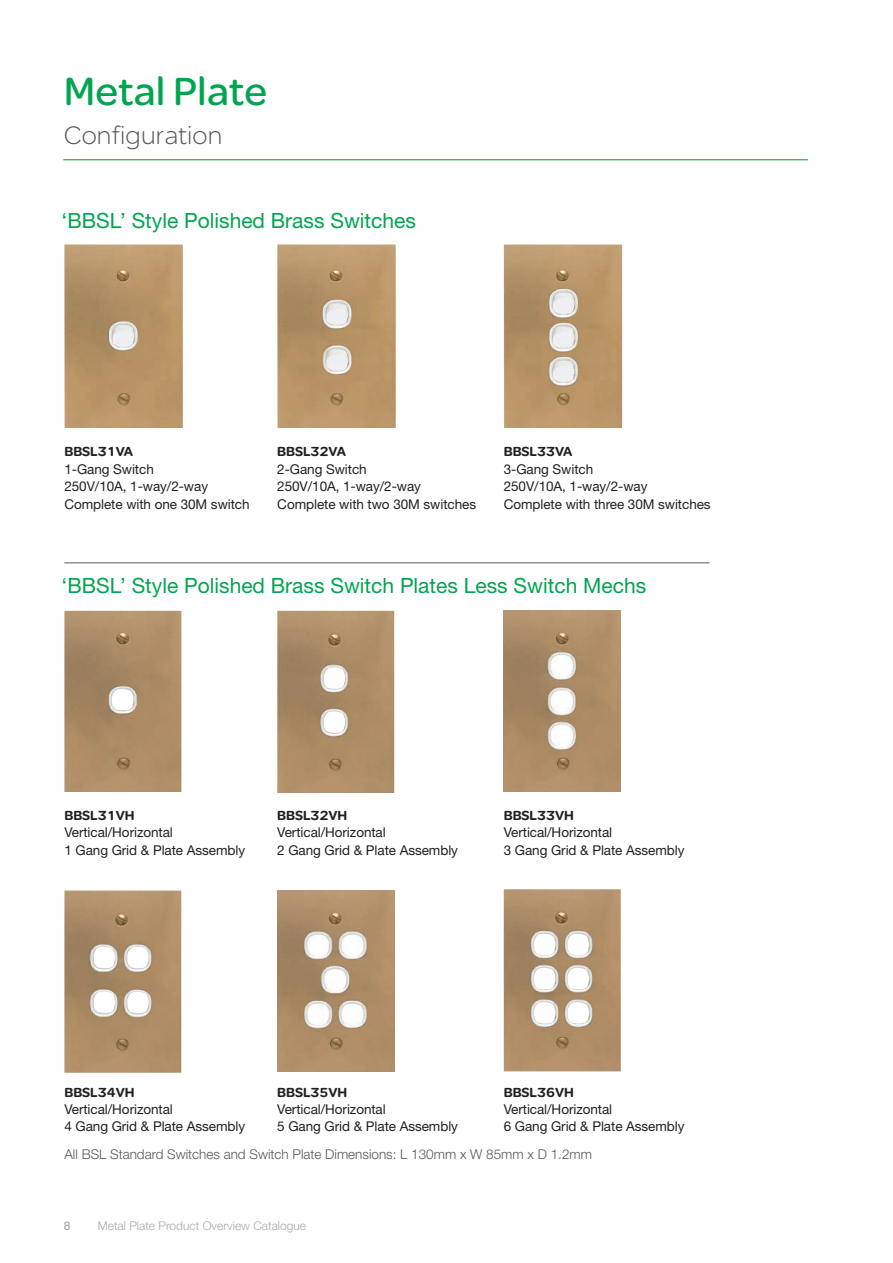
<style>
.page{position:relative;width:893px;height:1263px;background:#fff}
.page>*{position:absolute;margin:0;border:0;box-sizing:border-box;transform-origin:0 0}
.t1{font:42px "SE Optimist";letter-spacing:.005em;color:#00a54f}
.t2{font:300 27px "SE Optimist";letter-spacing:.005em;color:#57585a}
.t3{font:21px "Helvetica Neue";color:#00a54f}
.t4{font:700 14.1px "SE Optimist";letter-spacing:-.005em;color:#231f20}
.t5{font:13.5px/17.5px "Helvetica Neue";letter-spacing:-.005em;color:#231f20}
.t6{font:300 13.5px "Helvetica Neue";color:#57585a}
.t7{font:300 12px "Helvetica Neue";color:#a8a9ad}
.t8{font:500 12px "Helvetica Neue";color:#a8a9ad}
</style>
<div class="page">
<img style="left:504px;top:889px;width:117px;height:182px">
<img style="left:277px;top:890px;width:117px;height:182px">
<img style="left:64px;top:890px;width:117px;height:183px">
<img style="left:277px;top:244px;width:119px;height:184px">
<img style="left:504px;top:244px;width:118px;height:184px">
<img style="left:64px;top:244px;width:119px;height:184px">
<img style="left:64px;top:611px;width:117px;height:181px">
<img style="left:277px;top:611px;width:117px;height:182px">
<img style="left:504px;top:611px;width:117px;height:181px">
<hr style="left:64px;top:563px;width:646px;height:1px;background:#57585a">
<hr style="left:63px;top:159px;width:745px;height:1px;background:#00a54f">
<h1 class="t1" style="left:64px;top:62px;width:205px">Metal Plate</h1>
<h2 class="t2" style="left:64px;top:117px;width:160px">Configuration</h2>
<h3 class="t3" style="left:62px;top:208px;width:356px">‘BBSL’ Style Polished Brass Switches</h3>
<p class="t4" style="left:64px;top:443px;width:70px">BBSL31VA</p>
<p class="t5" style="left:64px;top:460px;width:187px">1-Gang Switch<br>250V/10A, 1-way/2-way<br>Complete with one 30M switch</p>
<p class="t4" style="left:277px;top:443px;width:70px">BBSL32VA</p>
<p class="t5" style="left:277px;top:460px;width:200px">2-Gang Switch<br>250V/10A, 1-way/2-way<br>Complete with two 30M switches</p>
<p class="t4" style="left:504px;top:443px;width:70px">BBSL33VA</p>
<p class="t5" style="left:504px;top:460px;width:208px">3-Gang Switch<br>250V/10A, 1-way/2-way<br>Complete with three 30M switches</p>
<h3 class="t3" style="left:62px;top:573px;width:586px">‘BBSL’ Style Polished Brass Switch Plates Less Switch Mechs</h3>
<p class="t4" style="left:64px;top:807px;width:72px">BBSL31VH</p>
<p class="t5" style="left:64px;top:824px;width:182px">Vertical/Horizontal<br>1 Gang Grid &amp; Plate Assembly</p>
<p class="t4" style="left:277px;top:807px;width:72px">BBSL32VH</p>
<p class="t5" style="left:277px;top:824px;width:182px">Vertical/Horizontal<br>2 Gang Grid &amp; Plate Assembly</p>
<p class="t4" style="left:504px;top:807px;width:72px">BBSL33VH</p>
<p class="t5" style="left:504px;top:824px;width:182px">Vertical/Horizontal<br>3 Gang Grid &amp; Plate Assembly</p>
<p class="t4" style="left:64px;top:1084px;width:72px">BBSL34VH</p>
<p class="t5" style="left:64px;top:1100px;width:182px;line-height:17px">Vertical/Horizontal<br>4 Gang Grid &amp; Plate Assembly</p>
<p class="t4" style="left:277px;top:1084px;width:72px">BBSL35VH</p>
<p class="t5" style="left:277px;top:1100px;width:182px;line-height:17px">Vertical/Horizontal<br>5 Gang Grid &amp; Plate Assembly</p>
<p class="t4" style="left:504px;top:1084px;width:72px">BBSL36VH</p>
<p class="t5" style="left:504px;top:1100px;width:182px;line-height:17px">Vertical/Horizontal<br>6 Gang Grid &amp; Plate Assembly</p>
<p class="t6" style="left:64px;top:1146px;width:529px">All BSL Standard Switches and Switch Plate Dimensions: L 130mm x W 85mm x D 1.2mm</p>
<p class="t8" style="left:64px;top:1218px;width:8px">8</p>
<p class="t7" style="left:98px;top:1218px;width:210px">Metal Plate Product Overview Catalogue</p>
</div>
